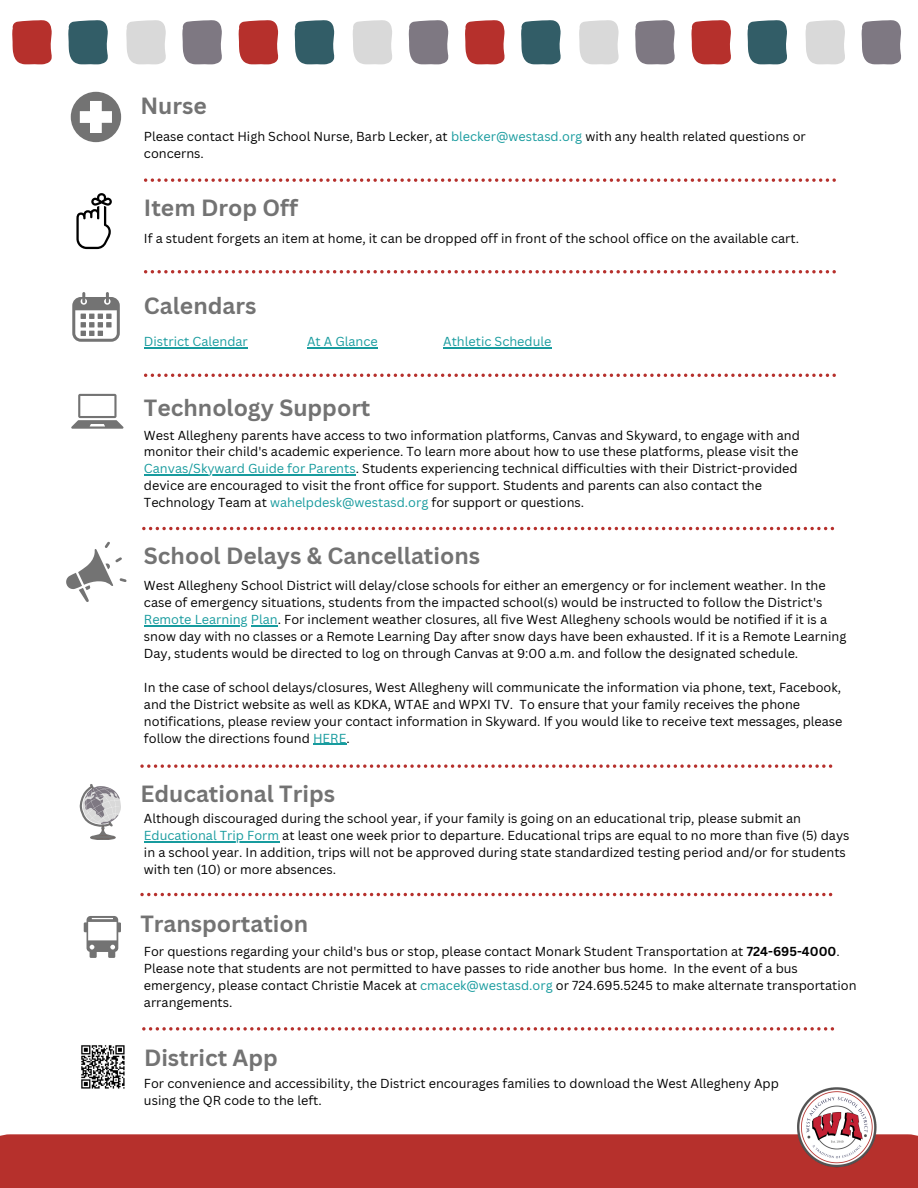
<style>
.page{position:relative;width:918px;height:1188px;background:#fff}
.page>*{position:absolute;margin:0;border:0;box-sizing:border-box;transform-origin:0 0}
.t1{font:700 22.8px "Canva Sans";color:#737373}
.t2{font:12.75px/17px "Canva Sans";color:#000}
.t3{font:12.75px "Canva Sans";color:#179b9e}
.s1{color:#179b9e}
.s2{font-weight:700}
</style>
<div class="page">
<div style="left:0;top:1134px;width:918px;height:54px;background:#b6302c"></div>
<svg style="left:12px;top:20px;width:40px;height:45px;background:#bd4542"></svg>
<svg style="left:238px;top:20px;width:40px;height:45px;background:#bd4542"></svg>
<svg style="left:465px;top:20px;width:40px;height:45px;background:#bd4542"></svg>
<svg style="left:691px;top:20px;width:40px;height:45px;background:#bd4542"></svg>
<svg style="left:126px;top:20px;width:40px;height:45px;background:#dcdcdc"></svg>
<svg style="left:352px;top:20px;width:40px;height:45px;background:#dcdcdc"></svg>
<svg style="left:579px;top:20px;width:40px;height:45px;background:#dcdcdc"></svg>
<svg style="left:805px;top:20px;width:40px;height:45px;background:#dcdcdc"></svg>
<svg style="left:68px;top:20px;width:40px;height:45px;background:#476e76"></svg>
<svg style="left:294px;top:20px;width:40px;height:45px;background:#476e77"></svg>
<svg style="left:521px;top:20px;width:40px;height:45px;background:#476e76"></svg>
<svg style="left:747px;top:20px;width:40px;height:45px;background:#476e76"></svg>
<svg style="left:182px;top:20px;width:40px;height:45px;background:#8b868f"></svg>
<svg style="left:408px;top:20px;width:40px;height:45px;background:#8b868f"></svg>
<svg style="left:635px;top:20px;width:40px;height:45px;background:#8b868f"></svg>
<svg style="left:861px;top:20px;width:40px;height:45px;background:#8b868f"></svg>
<svg style="left:144px;top:178px;width:692px;height:4px"></svg>
<img style="left:795px;top:1087px;width:83px;height:81px">
<svg style="left:76px;top:193px;width:35px;height:56px"></svg>
<svg style="left:72px;top:292px;width:48px;height:50px"></svg>
<svg style="left:71px;top:394px;width:52px;height:35px"></svg>
<svg style="left:71px;top:92px;width:50px;height:50px"></svg>
<svg style="left:144px;top:270px;width:692px;height:3px"></svg>
<svg style="left:144px;top:374px;width:692px;height:3px"></svg>
<svg style="left:142px;top:527px;width:692px;height:3px"></svg>
<svg style="left:140px;top:764px;width:692px;height:4px"></svg>
<svg style="left:79px;top:784px;width:42px;height:56px"></svg>
<svg style="left:140px;top:893px;width:692px;height:3px"></svg>
<svg style="left:84px;top:916px;width:37px;height:42px"></svg>
<hr style="left:144px;top:347px;width:104px;height:1px;background:#179b9e">
<hr style="left:307px;top:347px;width:71px;height:1px;background:#179b9e">
<hr style="left:443px;top:347px;width:109px;height:1px;background:#179b9e">
<hr style="left:144px;top:474px;width:212px;height:1px;background:#179b9e">
<svg style="left:66px;top:542px;width:60px;height:60px"></svg>
<hr style="left:144px;top:625px;width:104px;height:1px;background:#179b9e">
<svg style="left:251px;top:625px;width:27px;height:1px"></svg>
<hr style="left:313px;top:744px;width:33px;height:1px;background:#179b9e">
<hr style="left:144px;top:841px;width:100px;height:1px;background:#179b9e">
<hr style="left:244px;top:841px;width:35px;height:1px;background:#179b9e">
<svg style="left:142px;top:1027px;width:692px;height:4px"></svg>
<img style="left:81px;top:1045px;width:44px;height:44px">
<h1 class="t1" style="left:140px;top:90px;width:68px">Nurse</h1>
<p class="t2" style="left:144px;top:127px;width:663px">Please contact High School Nurse, Barb Lecker, at <span class="s1">blecker@westasd.org</span> with any health related questions or concerns.</p>
<p class="t1" style="left:144px;top:191px;width:156px">Item Drop Off</p>
<p class="t2" style="left:144px;top:230px;width:657px">If a student forgets an item at home, it can be dropped off in front of the school office on the available cart.</p>
<p class="t1" style="left:144px;top:290px;width:114px">Calendars</p>
<p class="t3" style="left:144px;top:332px;width:105px">District Calendar</p>
<p class="t3" style="left:307px;top:332px;width:72px">At A Glance</p>
<p class="t3" style="left:443px;top:332px;width:110px">Athletic Schedule</p>
<h1 class="t1" style="left:144px;top:392px;width:228px">Technology Support</h1>
<p class="t2" style="left:144px;top:426px;width:657px">West Allegheny parents have access to two information platforms, Canvas and Skyward, to engage with and monitor their child's academic experience. To learn more about how to use these platforms, please visit the</p>
<h1 class="t2" style="left:144px;top:460px;width:655px"><span class="s1">Canvas/Skyward Guide for Parents</span>. Students experiencing technical difficulties with their District-provided device are encouraged to visit the front office for support. Students and parents can also contact the<br>Technology Team at <span class="s1">wahelpdesk@westasd.org</span> for support or questions.</h1>
<p class="t1" style="left:144px;top:540px;width:338px">School Delays &amp; Cancellations</p>
<p class="t2" style="left:144px;top:577px;width:683px">West Allegheny School District will delay/close schools for either an emergency or for inclement weather. In the case of emergency situations, students from the impacted school(s) would be instructed to follow the District's</p>
<p class="t2" style="left:144px;top:611px;width:704px"><span class="s1">Remote Learning Plan</span>. For inclement weather closures, all five West Allegheny schools would be notified if it is a snow day with no classes or a Remote Learning Day after snow days have been exhausted. If it is a Remote Learning<br>Day, students would be directed to log on through Canvas at 9:00 a.m. and follow the designated schedule.</p>
<p class="t2" style="left:144px;top:678px;width:699px">In the case of school delays/closures, West Allegheny will communicate the information via phone, text, Facebook, and the District website as well as KDKA, WTAE and WPXI TV.</p>
<p class="t2" style="left:144px;top:695px;width:700px;text-indent:376px">To ensure that your family receives the phone notifications, please review your contact information in Skyward. If you would like to receive text messages, please follow the directions found <span class="s1">HERE</span>.</p>
<h1 class="t1" style="left:140px;top:777px;width:196px">Educational Trips</h1>
<p class="t2" style="left:144px;top:810px;width:659px">Although discouraged during the school year, if your family is going on an educational trip, please submit an</p>
<h1 class="t2" style="left:144px;top:827px;width:707px"><span class="s1">Educational Trip Form</span> at least one week prior to departure. Educational trips are equal to no more than five (5) days in a school year. In addition, trips will not be approved during state standardized testing period and/or for students with ten (10) or more absences.</h1>
<h1 class="t1" style="left:140px;top:908px;width:169px">Transportation</h1>
<p class="t2" style="left:144px;top:942px;width:697px">For questions regarding your child's bus or stop, please contact Monark Student Transportation at <span class="s2">724-695-4000</span>.</p>
<p class="t2" style="left:144px;top:959px;width:714px">Please note that students are not permitted to have passes to ride another bus home. In the event of a bus emergency, please contact Christie Macek at <span class="s1">cmacek@westasd.org</span> or 724.695.5245 to make alternate transportation arrangements.</p>
<p class="t1" style="left:144px;top:1042px;width:135px">District App</p>
<h1 class="t2" style="left:144px;top:1075px;width:636px">For convenience and accessibility, the District encourages families to download the West Allegheny App</h1>
<p class="t2" style="left:144px;top:1092px;width:179px">using the QR code to the left.</p>
</div>
